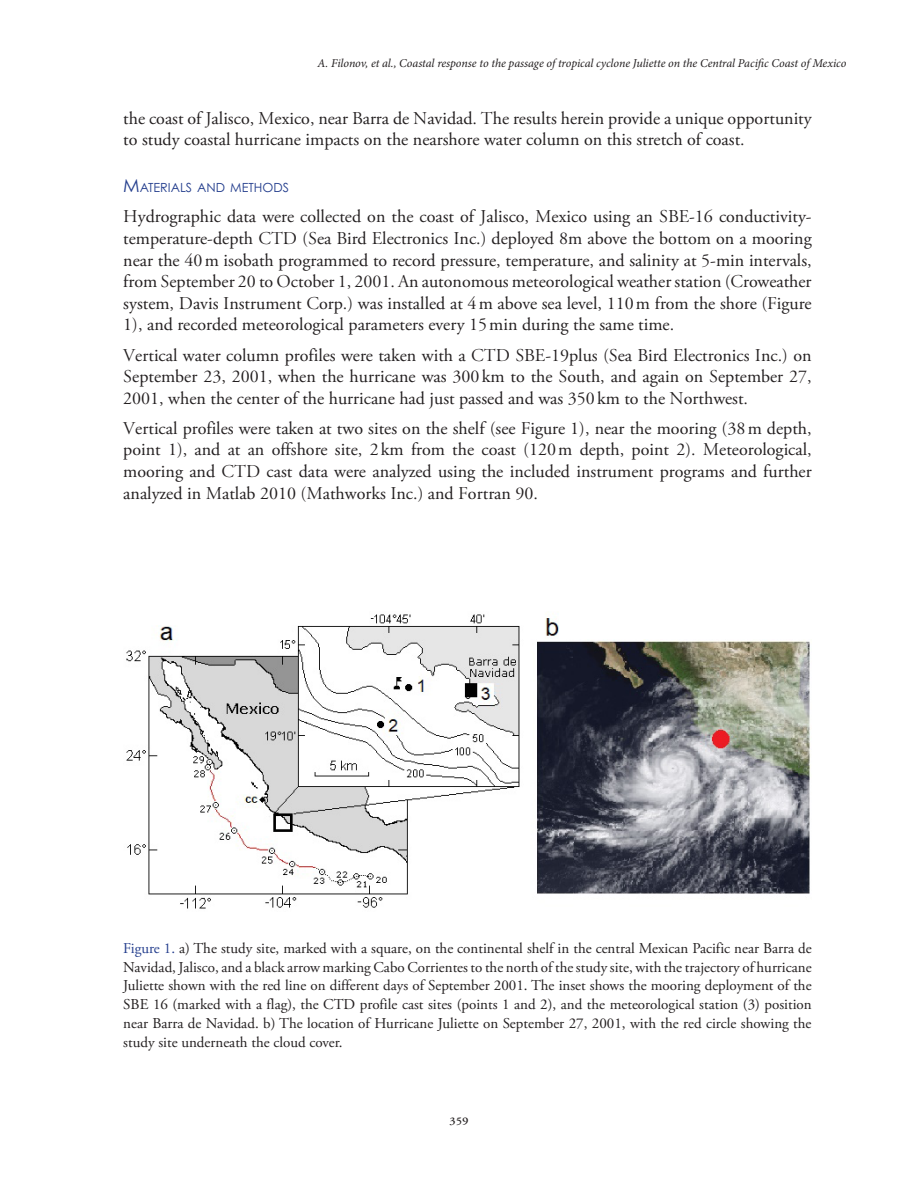
<style>
.page{position:relative;width:918px;height:1188px;background:#fff}
.page>*{position:absolute;margin:0;border:0;box-sizing:border-box;transform-origin:0 0}
.Párrafo{font:18px/21.6px "Adobe Garamond Pro";color:#231f20;text-align:justify}
.Figure{font:15px/18.8px "Adobe Garamond Pro";color:#231f20;text-align:justify}
.Subtitle{font:12.6px "Century Gothic Pro";color:#253f8e}
.t1{font:italic 12px "Minion Pro";letter-spacing:-.01em;color:#231f20}
.s1{font-size:18px}
.s2{color:#253f8e}
</style>
<div class="page">
<img style="left:126px;top:614px;width:684px;height:295px">
<p class="t1" style="left:318px;top:55px;width:530px">A. Filonov, et al., Coastal response to the passage of tropical cyclone Juliette on the Central Pacific Coast of Mexico</p>
<p class="Párrafo" style="left:123px;top:108px;width:690px">the coast of Jalisco, Mexico, near Barra de Navidad. The results herein provide a unique opportunity to study coastal hurricane impacts on the nearshore water column on this stretch of coast.</p>
<p class="Subtitle" style="left:123px;top:180px;width:167px"><span class="s1">M</span>ATERIALS AND METHODS</p>
<p class="Párrafo" style="left:123px;top:207px;width:690px">Hydrographic data were collected on the coast of Jalisco, Mexico using an SBE-16 conductivity&shy;temperature-depth CTD (Sea Bird Electronics Inc.) deployed 8m above the bottom on a mooring near the 40m isobath programmed to record pressure, temperature, and salinity at 5-min intervals, from September 20 to October 1, 2001. An autonomous meteorological weather station (Croweather system, Davis Instrument Corp.) was installed at 4m above sea level, 110m from the shore (Figure 1), and recorded meteorological parameters every 15min during the same time.</p>
<p class="Párrafo" style="left:123px;top:345px;width:690px">Vertical water column profiles were taken with a CTD SBE-19plus (Sea Bird Electronics Inc.) on September 23, 2001, when the hurricane was 300km to the South, and again on September 27, 2001, when the center of the hurricane had just passed and was 350 km to the Northwest.</p>
<p class="Párrafo" style="left:123px;top:418px;width:690px">Vertical profiles were taken at two sites on the shelf (see Figure 1), near the mooring (38m depth, point 1), and at an offshore site, 2km from the coast (120m depth, point 2). Meteorological, mooring and CTD cast data were analyzed using the included instrument programs and further analyzed in Matlab 2010 (Mathworks Inc.) and Fortran 90.</p>
<p class="Figure" style="left:123px;top:939px;width:690px"><span class="s2">Figure 1.</span> a) The study site, marked with a square, on the continental shelf in the central Mexican Pacific near Barra de Navidad, Jalisco, and a black arrow marking Cabo Corrientes to the north of the study site, with the trajectory of hurricane Juliette shown with the red line on different days of September 2001. The inset shows the mooring deployment of the SBE 16 (marked with a flag), the CTD profile cast sites (points 1 and 2), and the meteorological station (3) position near Barra de Navidad. b) The location of Hurricane Juliette on September 27, 2001, with the red circle showing the study site underneath the cloud cover.</p>
<p class="Párrafo" style="left:449px;top:1113px;width:21px">359</p>
</div>
